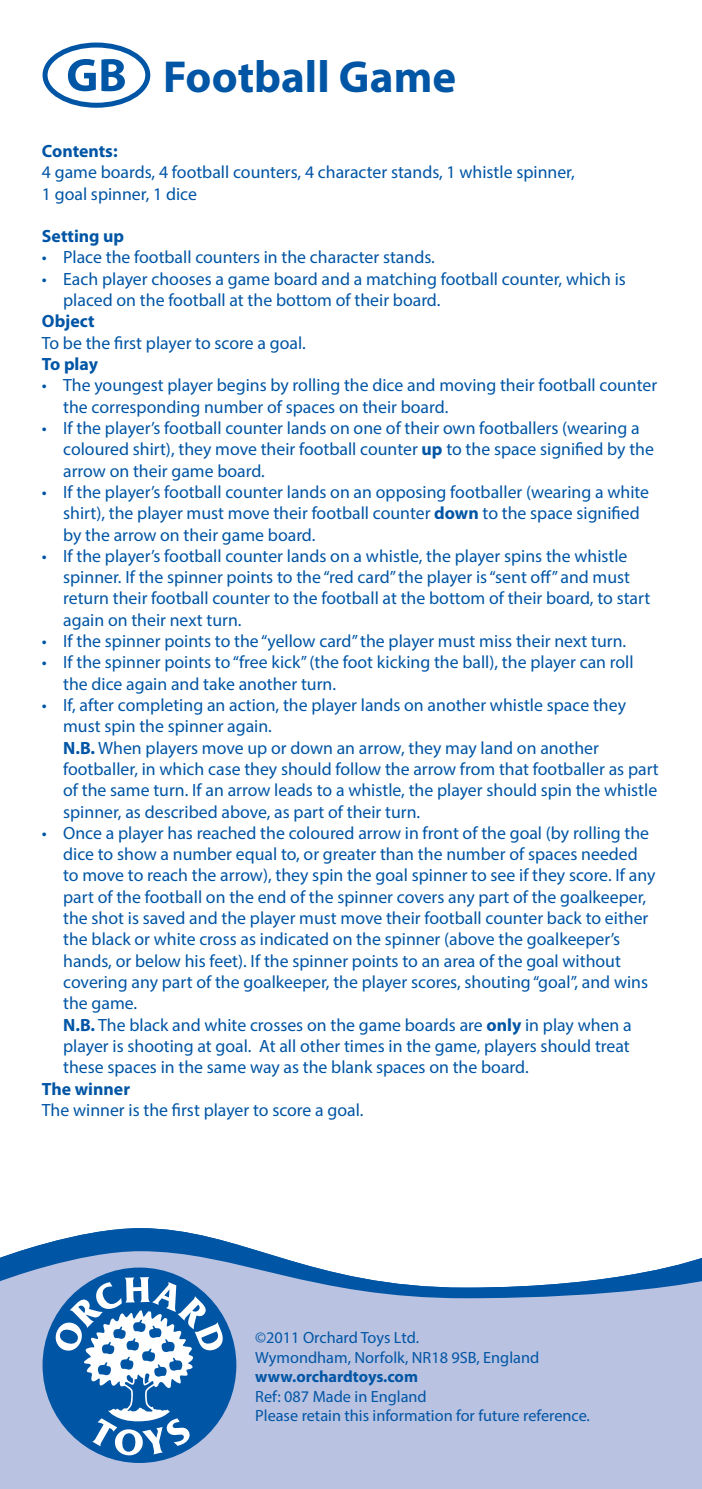
<style>
.page{position:relative;width:702px;height:1489px;background:#fff}
.page>*{position:absolute;margin:0;border:0;box-sizing:border-box;transform-origin:0 0}
.t1{font:700 45px "Myriad Pro";color:#0155a5}
.Instructions_Bullet{font:17.75px/21.2px "Myriad Pro";color:#0155a5}
.t2{font:700 17.75px "Myriad Pro";color:#0155a5}
.t3{font:16.25px "Myriad Pro";color:#0155a5}
.t4{font:700 16.25px "Myriad Pro";color:#0155a5}
.s1{font-weight:700}
</style>
<div class="page">
<svg style="left:20px;top:1228px;width:239px;height:23px;fill:#0155a5"></svg>
<svg style="left:0;top:1251px;width:702px;height:237px;background:#b2c0df"></svg>
<div style="left:43px;top:1267px;width:193px;height:195px;background:#0155a5;border-radius:50%"></div>
<svg style="left:55px;top:1276px;width:170px;height:179px"></svg>
<div style="left:43px;top:43px;width:107px;height:65px;border:5px solid #0155a5;border-radius:50%"></div>
<svg style="left:68px;top:59px;width:57px;height:32px"></svg>
<p class="t1" style="left:163px;top:48px;width:294px">Football Game</p>
<p class="t2" style="left:42px;top:139px;width:77px">Contents:</p>
<p class="Instructions_Bullet" style="left:42px;top:161px;width:534px">4 game boards, 4 football counters, 4 character stands, 1 whistle spinner,</p>
<p class="Instructions_Bullet" style="left:42px;top:183px;width:156px">1 goal spinner, 1 dice</p>
<p class="t2" style="left:42px;top:224px;width:84px">Setting up</p>
<p class="Instructions_Bullet" style="left:42px;top:246px;width:394px">• Place the football counters in the character stands.</p>
<p class="Instructions_Bullet" style="left:63px;top:268px;width:564px;text-indent:-21px">• Each player chooses a game board and a matching football counter, which is placed on the football at the bottom of their board.</p>
<p class="t2" style="left:42px;top:310px;width:54px">Object</p>
<p class="Instructions_Bullet" style="left:42px;top:332px;width:265px">To be the first player to score a goal.</p>
<p class="t2" style="left:42px;top:352px;width:58px">To play</p>
<p class="Instructions_Bullet" style="left:63px;top:374px;width:595px;text-indent:-21px">• The youngest player begins by rolling the dice and moving their football counter the corresponding number of spaces on their board.</p>
<p class="Instructions_Bullet" style="left:63px;top:417px;width:592px;text-indent:-21px">• If the player’s football counter lands on one of their own footballers (wearing a coloured shirt), they move their football counter <span class="s1">up</span> to the space signified by the arrow on their game board.</p>
<p class="Instructions_Bullet" style="left:63px;top:481px;width:587px;text-indent:-21px">• If the player’s football counter lands on an opposing footballer (wearing a white shirt), the player must move their football counter <span class="s1">down</span> to the space signified by the arrow on their game board.</p>
<p class="Instructions_Bullet" style="left:63px;top:545px;width:588px;text-indent:-21px">• If the player’s football counter lands on a whistle, the player spins the whistle spinner. If the spinner points to the “red card” the player is “sent off” and must return their football counter to the football at the bottom of their board, to start again on their next turn.</p>
<p class="Instructions_Bullet" style="left:42px;top:630px;width:586px">• If the spinner points to the “yellow card” the player must miss their next turn.</p>
<p class="Instructions_Bullet" style="left:63px;top:651px;width:572px;text-indent:-21px">• If the spinner points to “free kick” (the foot kicking the ball), the player can roll the dice again and take another turn.</p>
<p class="Instructions_Bullet" style="left:63px;top:694px;width:564px;text-indent:-21px">• If, after completing an action, the player lands on another whistle space they must spin the spinner again.</p>
<p class="Instructions_Bullet" style="left:63px;top:736px;width:597px"><span class="s1">N.B.</span> When players move up or down an arrow, they may land on another footballer, in which case they should follow the arrow from that footballer as part of the same turn. If an arrow leads to a whistle, the player should spin the whistle spinner, as described above, as part of their turn.</p>
<p class="Instructions_Bullet" style="left:63px;top:822px;width:593px;text-indent:-21px">• Once a player has reached the coloured arrow in front of the goal (by rolling the dice to show a number equal to, or greater than the number of spaces needed to move to reach the arrow), they spin the goal spinner to see if they score. If any part of the football on the end of the spinner covers any part of the goalkeeper, the shot is saved and the player must move their football counter back to either the black or white cross as indicated on the spinner (above the goalkeeper’s hands, or below his feet). If the spinner points to an area of the goal without covering any part of the goalkeeper, the player scores, shouting “goal”, and wins the game.</p>
<p class="Instructions_Bullet" style="left:63px;top:1013px;width:570px;text-align:justify"><span class="s1">N.B.</span> The black and white crosses on the game boards are <span class="s1">only</span> in play when a player is shooting at goal. At all other times in the game, players should treat these spaces in the same way as the blank spaces on the board.</p>
<p class="t2" style="left:42px;top:1076px;width:90px">The winner</p>
<p class="Instructions_Bullet" style="left:42px;top:1098px;width:323px">The winner is the first player to score a goal.</p>
<p class="t3" style="left:255px;top:1327px;width:165px">©2011 Orchard Toys Ltd.</p>
<p class="t3" style="left:255px;top:1347px;width:285px">Wymondham, Norfolk, NR18 9SB, England</p>
<p class="t4" style="left:255px;top:1366px;width:164px">www.orchardtoys.com</p>
<p class="t3" style="left:255px;top:1386px;width:173px">Ref: 087 Made in England</p>
<p class="t3" style="left:255px;top:1405px;width:336px">Please retain this information for future reference.</p>
</div>
